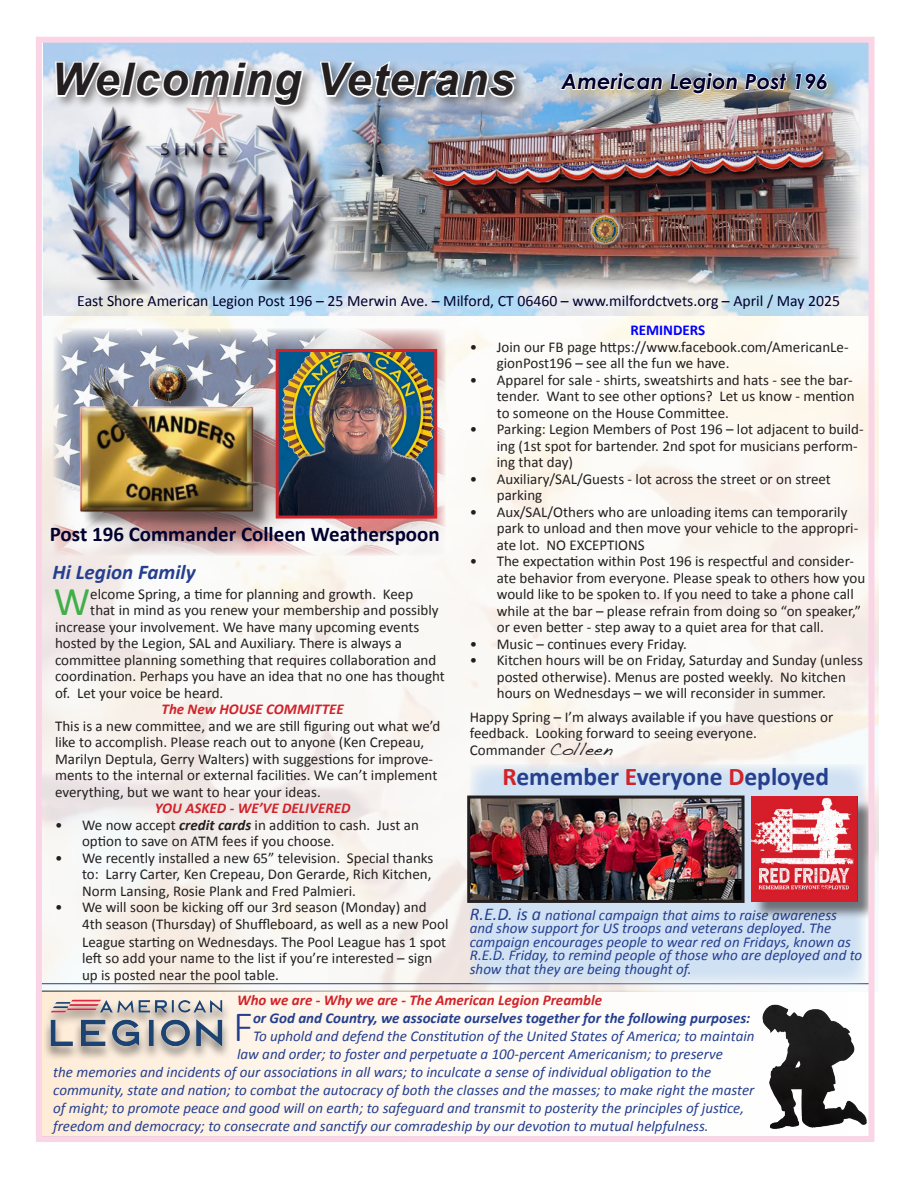
<style>
.page{position:relative;width:918px;height:1188px;background:#fff}
.page>*{position:absolute;margin:0;border:0;box-sizing:border-box;transform-origin:0 0}
.Paragraph_Style_1{font:italic 700 45px "Arial";letter-spacing:.03em;color:#231f20}
.Paragraph_Style_1-2{font:300 43.35px "Calibri";color:#253f8e}
.Paragraph_Style_1-3{font:40.95px "Calibri";color:#40ae49}
.List_Paragraph{font:700 25.5px "Calibri";color:#253f8e}
.Paragraph_Style_1-4{font:700 21px "Calibri";color:#00002e}
.Paragraph_Style_1-5{font:italic 700 21px "Century Gothic";letter-spacing:.01em;color:#00002e}
.Paragraph_Style_1-6{font:italic 700 21px "Calibri";color:#253f8e}
.Paragraph_Style_1-7{font:15.75px "Calibri";color:#00002e}
.Paragraph_Style_1-8{font:15px/16.5px "Calibri";color:#231f20}
.Paragraph_Style_1-9{font:italic 15px "Calibri";color:#253f8e}
.List_Paragraph-2{font:italic 15px/13.5px "Calibri";color:#253f8e}
.Paragraph_Style_1-10{font:italic 700 15px "Calibri";color:#d1232a}
.Paragraph_Style_1-11{font:italic 700 15px "Calibri";color:#253f8e}
.Paragraph_Style_1-12{font:700 15px "Calibri";color:#00f}
.s1{font-weight:700;font-style:italic}
.s2{font-family:"Handwriting Dakota";font-size:18px}
.s3{color:#d1232a}
.s4{font-size:18px}
</style>
<div class="page">
<img style="left:43px;top:44px;width:825px;height:271px">
<div style="left:38px;top:991px;width:835px;height:146px;background:linear-gradient(to right,#feeedd,#feffff)"></div>
<img style="left:53px;top:329px;width:393px;height:227px">
<img style="left:338px;top:60px;width:523px;height:231px">
<div style="left:559px;top:72px;width:283px;height:37px;background:#e3ab3e;opacity:.5"></div>
<svg style="left:559px;top:61px;width:104px;height:30px"></svg>
<svg style="left:669px;top:72px;width:69px;height:23px"></svg>
<svg style="left:744px;top:72px;width:44px;height:19px"></svg>
<svg style="left:794px;top:72px;width:35px;height:20px"></svg>
<div style="left:52px;top:58px;width:476px;height:60px;background:#231f20;opacity:.5"></div>
<svg style="left:54px;top:59px;width:252px;height:49px"></svg>
<svg style="left:318px;top:58px;width:200px;height:42px"></svg>
<div style="left:83px;top:368px;width:195px;height:161px;background:#231f20;opacity:.5"></div>
<div style="left:75px;top:363px;width:186px;height:153px;background:#231f20;opacity:.75"></div>
<img style="left:280px;top:353px;width:153px;height:162px">
<div style="left:276px;top:349px;width:161px;height:170px;border:3px solid #d1232a"></div>
<div style="left:57px;top:526px;width:403px;height:33px;background:#fff;opacity:.75"></div>
<hr style="left:40px;top:983px;width:833px;height:1px;background:#253f8e">
<div style="left:43px;top:999px;width:187px;height:62px;background:#231f20;opacity:.6"></div>
<img style="left:50px;top:1000px;width:174px;height:48px">
<img style="left:761px;top:1003px;width:107px;height:127px">
<div style="left:71px;top:110px;width:267px;height:188px;background:#231f20;opacity:.75"></div>
<div style="left:66px;top:103px;width:259px;height:177px;background:#231f20;opacity:.75"></div>
<div style="left:470px;top:764px;width:396px;height:222px;background:#d0e1f3"></div>
<div style="left:754px;top:799px;width:122px;height:121px;background:#231f20;opacity:.57"></div>
<img style="left:751px;top:797px;width:106px;height:104px">
<img style="left:471px;top:800px;width:270px;height:99px">
<div style="left:467px;top:796px;width:278px;height:107px;border:3px solid #231f20"></div>
<div style="left:36px;top:37px;width:839px;height:1105px;border:6px solid #fad5e5"></div>
<p class="Paragraph_Style_1" style="left:51px;top:50px;width:465px">Welcoming Veterans</p>
<p class="Paragraph_Style_1-5" style="left:562px;top:68px;width:268px">American Legion Post 196</p>
<p class="Paragraph_Style_1-7" style="left:77px;top:291px;width:764px">East Shore American Legion Post 196 – 25 Merwin Ave. – Milford, CT 06460 – www.milfordctvets.org – April / May 2025</p>
<p class="Paragraph_Style_1-4" style="left:50px;top:521px;width:392px">Post 196 Commander Colleen Weatherspoon</p>
<p class="Paragraph_Style_1-6" style="left:53px;top:559px;width:145px">Hi Legion Family</p>
<p class="Paragraph_Style_1-3" style="left:54px;top:576px;width:38px">W</p>
<p class="Paragraph_Style_1-8" style="left:90px;top:586px;width:324px">elcome Spring, a time for planning and growth. Keep</p>
<p class="Paragraph_Style_1-8" style="left:90px;top:602px;width:350px">that in mind as you renew your membership and possibly</p>
<p class="Paragraph_Style_1-8" style="left:55px;top:619px;width:366px">increase your involvement. We have many upcoming events</p>
<p class="Paragraph_Style_1-8" style="left:55px;top:635px;width:348px">hosted by the Legion, SAL and Auxiliary. There is always a</p>
<p class="Paragraph_Style_1-8" style="left:55px;top:652px;width:383px">committee planning something that requires collaboration and</p>
<p class="Paragraph_Style_1-8" style="left:55px;top:668px;width:391px">coordination. Perhaps you have an idea that no one has thought</p>
<p class="Paragraph_Style_1-8" style="left:55px;top:685px;width:170px">of. Let your voice be heard.</p>
<p class="Paragraph_Style_1-10" style="left:162px;top:700px;width:184px">The New HOUSE COMMITTEE</p>
<p class="Paragraph_Style_1-8" style="left:55px;top:718px;width:387px">This is a new committee, and we are still figuring out what we’d like to accomplish. Please reach out to anyone (Ken Crepeau, Marilyn Deptula, Gerry Walters) with suggestions for improve&shy;ments to the internal or external facilities. We can’t implement everything, but we want to hear your ideas.</p>
<p class="Paragraph_Style_1-10" style="left:155px;top:799px;width:197px">YOU ASKED - WE’VE DELIVERED</p>
<p class="Paragraph_Style_1-8" style="left:82px;top:817px;width:338px;text-indent:-27px">• We now accept <span class="s1">credit cards</span> in addition to cash. Just an option to save on ATM fees if you choose.</p>
<p class="Paragraph_Style_1-8" style="left:82px;top:850px;width:353px;text-indent:-27px">• We recently installed a new 65” television. Special thanks to: Larry Carter, Ken Crepeau, Don Gerarde, Rich Kitchen,<br>Norm Lansing, Rosie Plank and Fred Palmieri.</p>
<p class="Paragraph_Style_1-8" style="left:82px;top:899px;width:368px;text-indent:-27px">• We will soon be kicking off our 3rd season (Monday) and<br>4th season (Thursday) of Shuffleboard, as well as a new Pool</p>
<p class="Paragraph_Style_1-8" style="left:82px;top:934px;width:366px">League starting on Wednesdays. The Pool League has 1 spot left so add your name to the list if you’re interested – sign up is posted near the pool table.</p>
<p class="Paragraph_Style_1-12" style="left:630px;top:321px;width:76px">REMINDERS</p>
<p class="Paragraph_Style_1-8" style="left:497px;top:339px;width:353px;text-indent:-27px">• Join our FB page https://www.facebook.com/AmericanLe&shy;gionPost196 – see all the fun we have.</p>
<p class="Paragraph_Style_1-8" style="left:497px;top:372px;width:359px;text-indent:-27px">• Apparel for sale - shirts, sweatshirts and hats - see the bar&shy;tender. Want to see other options? Let us know - mention to someone on the House Committee.</p>
<p class="Paragraph_Style_1-8" style="left:497px;top:421px;width:369px;text-indent:-27px">• Parking: Legion Members of Post 196 – lot adjacent to build&shy;ing (1st spot for bartender. 2nd spot for musicians perform&shy;ing that day)</p>
<p class="Paragraph_Style_1-8" style="left:497px;top:471px;width:336px;text-indent:-27px">• Auxiliary/SAL/Guests - lot across the street or on street parking</p>
<p class="Paragraph_Style_1-8" style="left:497px;top:504px;width:363px;text-indent:-27px">• Aux/SAL/Others who are unloading items can temporarily park to unload and then move your vehicle to the appropri&shy;ate lot. NO EXCEPTIONS</p>
<p class="Paragraph_Style_1-8" style="left:497px;top:553px;width:370px;text-indent:-27px">• The expectation within Post 196 is respectful and consider&shy;ate behavior from everyone. Please speak to others how you would like to be spoken to. If you need to take a phone call while at the bar – please refrain from doing so “on speaker,” or even better - step away to a quiet area for that call.</p>
<p class="Paragraph_Style_1-8" style="left:470px;top:636px;width:219px">• Music – continues every Friday.</p>
<p class="Paragraph_Style_1-8" style="left:497px;top:652px;width:368px;text-indent:-27px">• Kitchen hours will be on Friday, Saturday and Sunday (unless posted otherwise). Menus are posted weekly. No kitchen hours on Wednesdays – we will reconsider in summer.</p>
<p class="Paragraph_Style_1-8" style="left:470px;top:708px;width:365px">Happy Spring – I’m always available if you have questions or feedback. Looking forward to seeing everyone.</p>
<p class="Paragraph_Style_1-8" style="left:470px;top:741px;width:144px">Commander <span class="s2">Colleen</span></p>
<p class="List_Paragraph" style="left:502px;top:760px;width:328px"><span class="s3">R</span>emember <span class="s3">E</span>veryone <span class="s3">D</span>eployed</p>
<p class="List_Paragraph-2" style="left:470px;top:907px;width:394px"><span class="s4">R.E.D. is a</span> national campaign that aims to raise awareness and show support for US troops and veterans deployed. The campaign encourages people to wear red on Fridays, known as R.E.D. Friday, to remind people of those who are deployed and to show that they are being thought of.</p>
<p class="Paragraph_Style_1-10" style="left:237px;top:990px;width:367px">Who we are - Why we are - The American Legion Preamble</p>
<p class="Paragraph_Style_1-2" style="left:233px;top:999px;width:21px">F</p>
<p class="Paragraph_Style_1-11" style="left:253px;top:1008px;width:499px">or God and Country, we associate ourselves together for the following purposes:</p>
<p class="Paragraph_Style_1-9" style="left:253px;top:1025px;width:503px">To uphold and defend the Constitution of the United States of America; to maintain</p>
<p class="Paragraph_Style_1-9" style="left:237px;top:1043px;width:487px">law and order; to foster and perpetuate a 100-percent Americanism; to preserve</p>
<p class="Paragraph_Style_1-9" style="left:53px;top:1061px;width:660px">the memories and incidents of our associations in all wars; to inculcate a sense of individual obligation to the</p>
<p class="Paragraph_Style_1-9" style="left:53px;top:1079px;width:703px">community, state and nation; to combat the autocracy of both the classes and the masses; to make right the master</p>
<p class="Paragraph_Style_1-9" style="left:53px;top:1097px;width:692px">of might; to promote peace and good will on earth; to safeguard and transmit to posterity the principles of justice,</p>
<p class="Paragraph_Style_1-9" style="left:53px;top:1115px;width:657px">freedom and democracy; to consecrate and sanctify our comradeship by our devotion to mutual helpfulness.</p>
</div>
